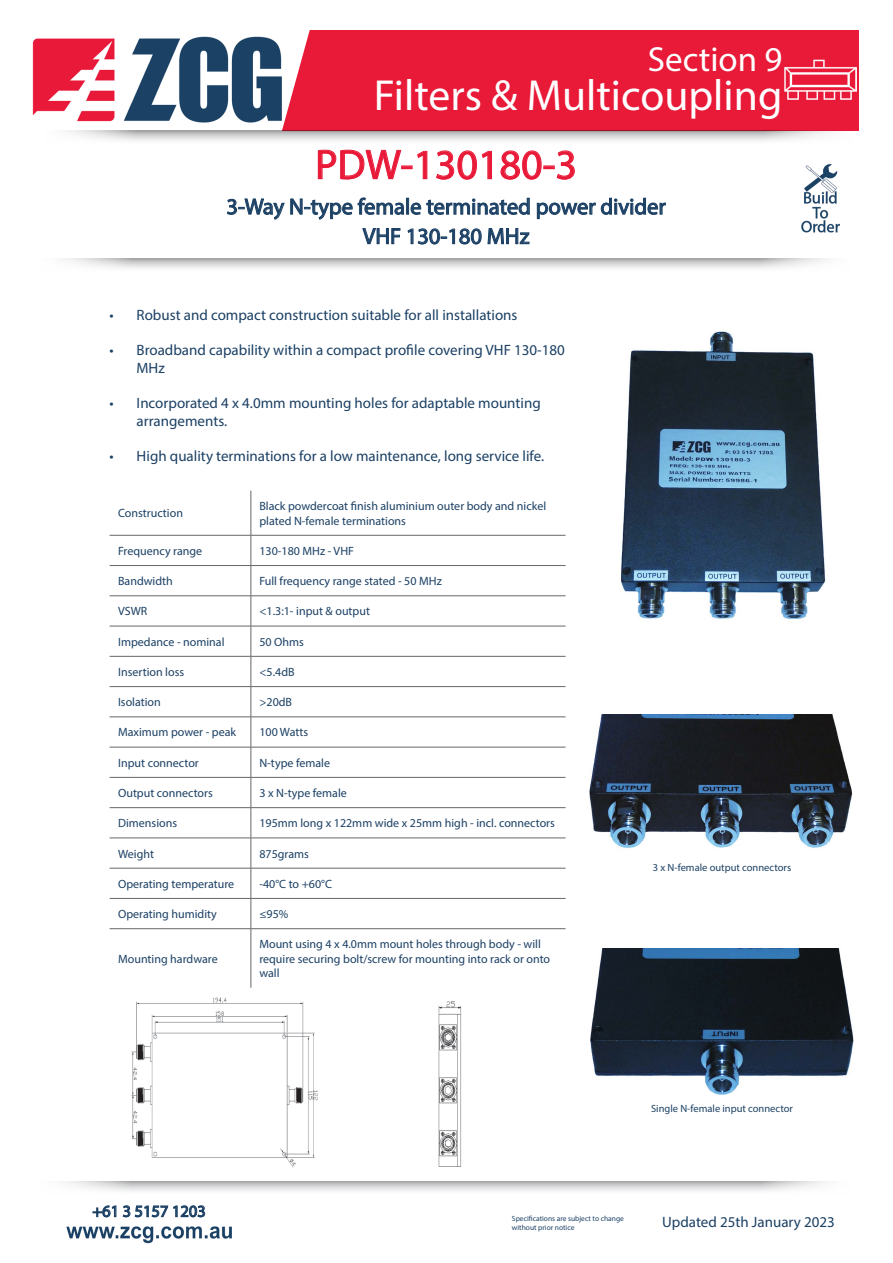
<style>
.page{position:relative;width:893px;height:1263px;background:#fff}
.page>*{position:absolute;margin:0;border:0;box-sizing:border-box;transform-origin:0 0}
.t1{font:43.65px "Myriad Pro";color:#fff}
.t2{font:42px "Myriad Pro";color:#e91938}
.t3{font:34.95px "Myriad Pro";color:#fff}
.t4{font:22.5px "Myriad Pro";color:#1b4064}
.t5{font:16.5px "Myriad Pro";color:#1b4064}
.t6{font:15px/18px "Myriad Pro";color:#1b4064}
.t7{font:12px/14.4px "Myriad Pro";color:#1b4064}
.t8{font:10.5px "Myriad Pro";color:#1b4064}
.t9{font:7.5px "Myriad Pro";color:#1b4064}
</style>
<div class="page">
<img style="left:66px;top:1226px;width:166px;height:17px">
<svg style="left:92px;top:1205px;width:114px;height:13px"></svg>
<svg style="left:64px;top:1181px;width:764px;height:10px"></svg>
<svg style="left:65px;top:259px;width:762px;height:10px"></svg>
<div style="left:273px;top:30px;width:586px;height:101px;background:#e91938"></div>
<svg style="left:68px;top:131px;width:764px;height:10px"></svg>
<svg style="left:226px;top:150px;width:440px;height:95px"></svg>
<hr style="left:251px;top:491px;width:1px;height:44px;background:#67676a">
<hr style="left:110px;top:535px;width:141px;height:1px;background:#67676a">
<hr style="left:251px;top:535px;width:315px;height:1px;background:#67676a">
<hr style="left:251px;top:535px;width:1px;height:30px;background:#67676a">
<hr style="left:110px;top:565px;width:141px;height:1px;background:#67676a">
<hr style="left:251px;top:565px;width:315px;height:1px;background:#67676a">
<hr style="left:251px;top:566px;width:1px;height:30px;background:#67676a">
<hr style="left:110px;top:595px;width:141px;height:1px;background:#67676a">
<hr style="left:251px;top:595px;width:315px;height:1px;background:#67676a">
<hr style="left:251px;top:596px;width:1px;height:30px;background:#67676a">
<hr style="left:110px;top:626px;width:141px;height:1px;background:#67676a">
<hr style="left:251px;top:626px;width:315px;height:1px;background:#67676a">
<hr style="left:251px;top:626px;width:1px;height:30px;background:#67676a">
<hr style="left:110px;top:656px;width:141px;height:1px;background:#67676a">
<hr style="left:251px;top:656px;width:315px;height:1px;background:#67676a">
<hr style="left:251px;top:656px;width:1px;height:30px;background:#67676a">
<hr style="left:110px;top:686px;width:141px;height:1px;background:#67676a">
<hr style="left:251px;top:686px;width:315px;height:1px;background:#67676a">
<hr style="left:251px;top:687px;width:1px;height:30px;background:#67676a">
<hr style="left:110px;top:717px;width:141px;height:1px;background:#67676a">
<hr style="left:251px;top:717px;width:315px;height:1px;background:#67676a">
<hr style="left:251px;top:717px;width:1px;height:30px;background:#67676a">
<hr style="left:110px;top:747px;width:141px;height:1px;background:#67676a">
<hr style="left:251px;top:747px;width:315px;height:1px;background:#67676a">
<hr style="left:251px;top:747px;width:1px;height:30px;background:#67676a">
<hr style="left:110px;top:777px;width:141px;height:1px;background:#67676a">
<hr style="left:251px;top:777px;width:315px;height:1px;background:#67676a">
<hr style="left:251px;top:777px;width:1px;height:30px;background:#67676a">
<hr style="left:110px;top:807px;width:141px;height:1px;background:#67676a">
<hr style="left:251px;top:807px;width:315px;height:1px;background:#67676a">
<hr style="left:251px;top:808px;width:1px;height:30px;background:#67676a">
<hr style="left:251px;top:838px;width:1px;height:30px;background:#67676a">
<hr style="left:251px;top:868px;width:1px;height:30px;background:#67676a">
<svg style="left:251px;top:899px;width:1px;height:29px"></svg>
<hr style="left:110px;top:838px;width:141px;height:1px;background:#67676a">
<hr style="left:251px;top:838px;width:315px;height:1px;background:#67676a">
<hr style="left:110px;top:868px;width:141px;height:1px;background:#67676a">
<hr style="left:251px;top:868px;width:315px;height:1px;background:#67676a">
<hr style="left:110px;top:898px;width:141px;height:1px;background:#67676a">
<hr style="left:251px;top:898px;width:315px;height:1px;background:#67676a">
<hr style="left:110px;top:928px;width:141px;height:1px;background:#67676a">
<hr style="left:251px;top:928px;width:315px;height:1px;background:#67676a">
<hr style="left:251px;top:929px;width:1px;height:59px;background:#67676a">
<img style="left:621px;top:331px;width:205px;height:288px">
<img style="left:589px;top:714px;width:264px;height:134px">
<img style="left:590px;top:949px;width:264px;height:146px">
<img style="left:131px;top:997px;width:187px;height:171px">
<img style="left:438px;top:1001px;width:24px;height:166px">
<img style="left:32px;top:37px;width:250px;height:86px">
<img style="left:801px;top:164px;width:39px;height:69px">
<img style="left:785px;top:44px;width:72px;height:72px">
<p class="t3" style="left:648px;top:38px;width:136px">Section 9</p>
<p class="t1" style="left:374px;top:69px;width:410px">Filters &amp; Multicoupling</p>
<p class="t2" style="left:315px;top:139px;width:263px">PDW-130180-3</p>
<p class="t4" style="left:226px;top:193px;width:441px">3-Way N-type female terminated power divider</p>
<p class="t4" style="left:363px;top:222px;width:168px">VHF 130-180 MHz</p>
<p class="t6" style="left:110px;top:306px;width:409px">• Robust and compact construction suitable for all installations</p>
<p class="t6" style="left:137px;top:341px;width:430px;text-indent:-27px">• Broadband capability within a compact profile covering VHF 130-180<br>MHz</p>
<p class="t6" style="left:137px;top:394px;width:406px;text-indent:-27px">• Incorporated 4 x 4.0mm mounting holes for adaptable mounting arrangements.</p>
<p class="t6" style="left:110px;top:447px;width:436px">• High quality terminations for a low maintenance, long service life.</p>
<p class="t7" style="left:118px;top:506px;width:66px">Construction</p>
<p class="t7" style="left:259px;top:499px;width:288px">Black powdercoat finish aluminium outer body and nickel plated N-female terminations</p>
<p class="t7" style="left:118px;top:543px;width:86px">Frequency range</p>
<p class="t7" style="left:259px;top:543px;width:96px">130-180 MHz - VHF</p>
<p class="t7" style="left:118px;top:574px;width:56px">Bandwidth</p>
<p class="t7" style="left:259px;top:574px;width:184px">Full frequency range stated - 50 MHz</p>
<p class="t7" style="left:118px;top:604px;width:31px">VSWR</p>
<p class="t7" style="left:259px;top:604px;width:112px">&lt;1.3:1- input &amp; output</p>
<p class="t7" style="left:118px;top:634px;width:108px">Impedance - nominal</p>
<p class="t7" style="left:259px;top:634px;width:46px">50 Ohms</p>
<p class="t7" style="left:118px;top:664px;width:68px">Insertion loss</p>
<p class="t7" style="left:259px;top:664px;width:37px">&lt;5.4dB</p>
<p class="t7" style="left:118px;top:695px;width:44px">Isolation</p>
<p class="t7" style="left:259px;top:695px;width:34px">&gt;20dB</p>
<p class="t7" style="left:118px;top:725px;width:120px">Maximum power - peak</p>
<p class="t7" style="left:259px;top:725px;width:50px">100 Watts</p>
<p class="t7" style="left:118px;top:755px;width:82px">Input connector</p>
<p class="t7" style="left:259px;top:755px;width:72px">N-type female</p>
<p class="t7" style="left:118px;top:786px;width:96px">Output connectors</p>
<p class="t7" style="left:259px;top:786px;width:89px">3 x N-type female</p>
<p class="t7" style="left:118px;top:816px;width:61px">Dimensions</p>
<p class="t7" style="left:259px;top:816px;width:297px">195mm long x 122mm wide x 25mm high - incl. connectors</p>
<p class="t7" style="left:118px;top:846px;width:37px">Weight</p>
<p class="t7" style="left:259px;top:846px;width:51px">875grams</p>
<p class="t7" style="left:118px;top:876px;width:118px">Operating temperature</p>
<p class="t7" style="left:259px;top:876px;width:74px">-40°C to +60°C</p>
<p class="t7" style="left:118px;top:907px;width:100px">Operating humidity</p>
<p class="t7" style="left:259px;top:907px;width:30px">≤95%</p>
<p class="t7" style="left:118px;top:951px;width:101px">Mounting hardware</p>
<p class="t7" style="left:259px;top:937px;width:292px">Mount using 4 x 4.0mm mount holes through body - will require securing bolt/screw for mounting into rack or onto wall</p>
<p class="t8" style="left:653px;top:861px;width:140px">3 x N-female output connectors</p>
<p class="t5" style="left:92px;top:1201px;width:115px">+61 3 5157 1203</p>
<p class="t8" style="left:651px;top:1102px;width:143px">Single N-female input connector</p>
<p class="t9" style="left:512px;top:1214px;width:113px">Specifications are subject to change</p>
<p class="t9" style="left:512px;top:1223px;width:64px">without prior notice</p>
<p class="t6" style="left:662px;top:1212px;width:174px">Updated 25th January 2023</p>
</div>
